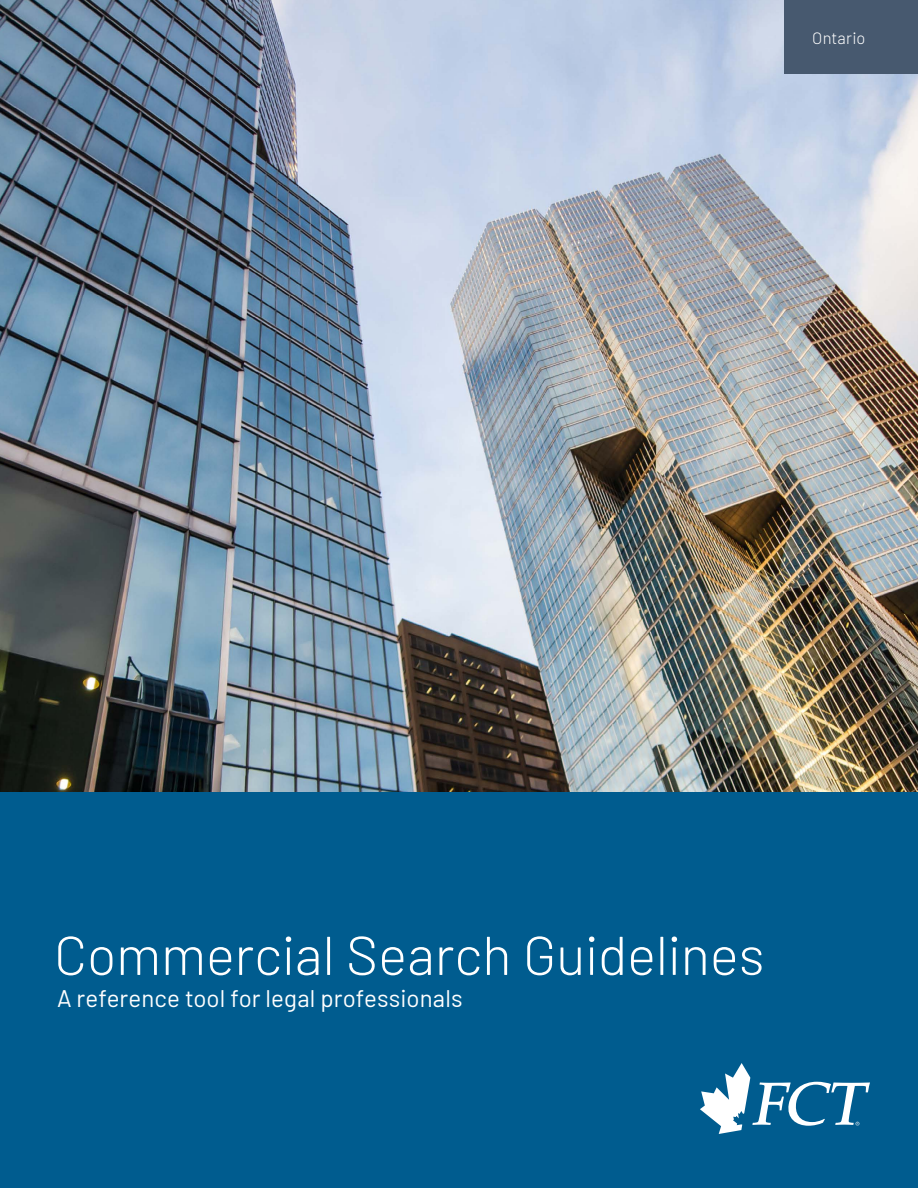
<style>
.page{position:relative;width:918px;height:1188px;background:#fff}
.page>*{position:absolute;margin:0;border:0;box-sizing:border-box;transform-origin:0 0}
.t1{font:300 54.45px "Barlow";letter-spacing:-.005em;color:#fff}
.t2{font:24px "Barlow";letter-spacing:.005em;color:#fff}
.t3{font:300 16.5px "Barlow";letter-spacing:.01em;color:#fff}
</style>
<div class="page">
<img style="left:0;top:0;width:918px;height:793px">
<div style="left:0;top:793px;width:918px;height:395px;background:#005c8f"></div>
<div style="left:785px;top:0;width:133px;height:74px;background:#47596f"></div>
<svg style="left:700px;top:1063px;width:170px;height:71px"></svg>
<p class="t3" style="left:812px;top:26px;width:55px">Ontario</p>
<h1 class="t1" style="left:54px;top:916px;width:712px">Commercial Search Guidelines</h1>
<p class="t2" style="left:57px;top:981px;width:407px">A reference tool for legal professionals</p>
</div>
